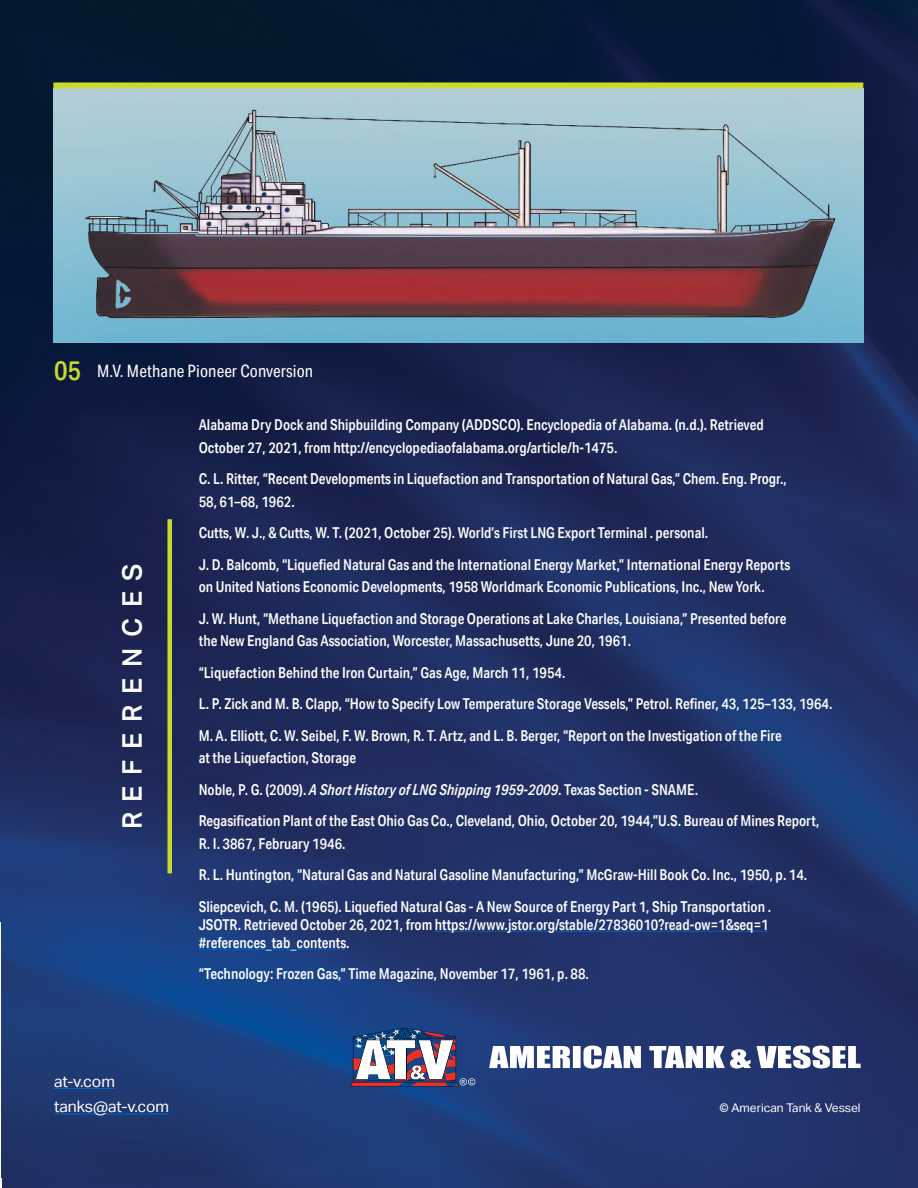
<style>
.page{position:relative;width:918px;height:1188px;background:#fff}
.page>*{position:absolute;margin:0;border:0;box-sizing:border-box;transform-origin:0 0}
.t1{font:500 27px "Aktiv Grotesk";letter-spacing:.39em;color:#fff}
.t2{font:17.1px "Aktiv Grotesk Cd";letter-spacing:.01em;color:#fff}
.t3{font:15.75px/25.5px "Aktiv Grotesk";color:#fff}
.t4{font:500 15px/31.5px "Aktiv Grotesk Cd";color:#fff}
.t5{font:12px "Aktiv Grotesk";color:#fff}
.s1{font-weight:500;font-size:27px;color:#c8da2b}
.s2{font-style:italic}
</style>
<div class="page">
<img style="left:0;top:0;width:918px;height:1188px">
<hr style="left:435px;top:931px;width:334px;height:1px;background:#0563c1">
<hr style="left:199px;top:949px;width:147px;height:1px;background:#0563c1">
<img style="left:53px;top:89px;width:810px;height:253px">
<div style="left:167px;top:519px;width:5px;height:354px;background:#c8da2b"></div>
<hr style="left:54px;top:1088px;width:61px;height:1px;background:#0563c1">
<hr style="left:54px;top:1113px;width:115px;height:2px;background:#0563c1">
<div style="left:53px;top:82px;width:810px;height:6px;background:#c9db2d"></div>
<img style="left:350px;top:1028px;width:125px;height:59px">
<svg style="left:489px;top:1046px;width:372px;height:23px"></svg>
<p class="t2" style="left:54px;top:365px;width:261px"><span class="s1">05</span> M.V. Methane Pioneer Conversion</p>
<h1 class="t1" style="left:122px;top:829px;width:268px;rotate:-90deg">REFERENCES</h1>
<p class="t4" style="left:199px;top:415px;width:567px;line-height:22.5px">Alabama Dry Dock and Shipbuilding Company (ADDSCO). Encyclopedia of Alabama. (n.d.). Retrieved<br>October 27, 2021, from http://encyclopediaofalabama.org/article/h-1475.</p>
<p class="t4" style="left:199px;top:469px;width:590px;line-height:22.5px">C. L. Ritter, “Recent Developments in Liquefaction and Transportation of Natural Gas,” Chem. Eng. Progr.,<br>58, 61–68, 1962.</p>
<p class="t4" style="left:199px;top:518px;width:593px">Cutts, W. J., &amp; Cutts, W. T. (2021, October 25). World’s First LNG Export Terminal . personal.<br>J. D. Balcomb, “Liquefied Natural Gas and the International Energy Market,” International Energy Reports</p>
<p class="t4" style="left:199px;top:572px;width:589px">on United Nations Economic Developments, 1958 Worldmark Economic Publications, Inc., New York.<br>J. W. Hunt, “Methane Liquefaction and Storage Operations at Lake Charles, Louisiana,” Presented before</p>
<p class="t4" style="left:199px;top:625px;width:635px">the New England Gas Association, Worcester, Massachusetts, June 20, 1961.<br>“Liquefaction Behind the Iron Curtain,” Gas Age, March 11, 1954.<br>L. P. Zick and M. B. Clapp, “How to Specify Low Temperature Storage Vessels,” Petrol. Refiner, 43, 125–133, 1964.<br>M. A. Elliott, C. W. Seibel, F. W. Brown, R. T. Artz, and L. B. Berger, “Report on the Investigation of the Fire</p>
<p class="t4" style="left:199px;top:743px;width:622px">at the Liquefaction, Storage<br>Noble, P. G. (2009). <span class="s2">A Short History of LNG Shipping 1959-2009</span>. Texas Section - SNAME.<br>Regasification Plant of the East Ohio Gas Co., Cleveland, Ohio, October 20, 1944,”U.S. Bureau of Mines Report,</p>
<p class="t4" style="left:199px;top:829px;width:610px">R. I. 3867, February 1946.<br>R. L. Huntington, “Natural Gas and Natural Gasoline Manufacturing,” McGraw-Hill Book Co. Inc., 1950, p. 14.<br>Sliepcevich, C. M. (1965). Liquefied Natural Gas - A New Source of Energy Part 1, Ship Transportation .</p>
<p class="t4" style="left:199px;top:917px;width:571px;line-height:18px">JSOTR. Retrieved October 26, 2021, from https://www.jstor.org/stable/27836010?read-ow=1&amp;seq=1 #references_tab_contents.</p>
<p class="t4" style="left:199px;top:958px;width:392px">“Technology: Frozen Gas,” Time Magazine, November 17, 1961, p. 88.</p>
<p class="t3" style="left:54px;top:1070px;width:117px">at-v.com tanks@at-v.com</p>
<p class="t5" style="left:720px;top:1103px;width:143px">© American Tank &amp; Vessel</p>
</div>
